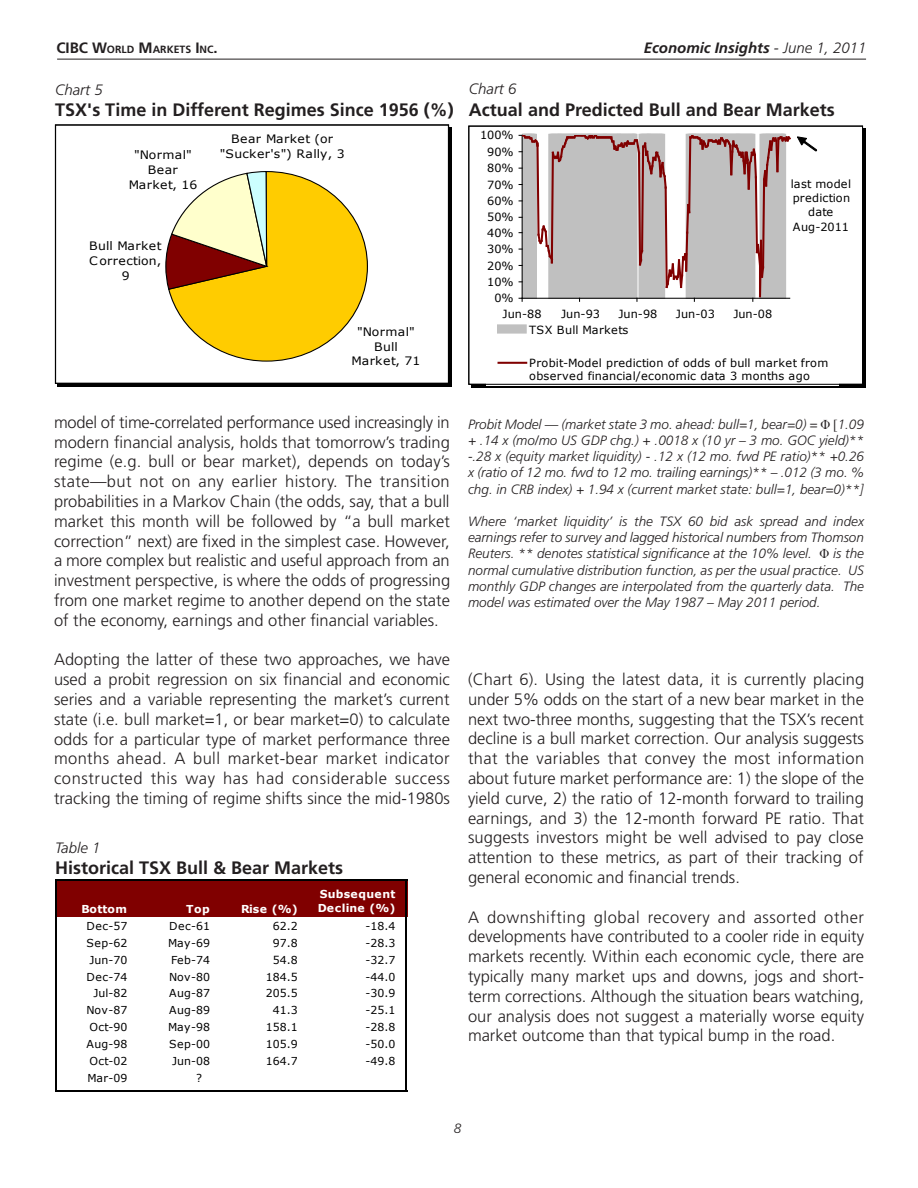
<style>
.page{position:relative;width:918px;height:1188px;background:#fff}
.page>*{position:absolute;margin:0;border:0;box-sizing:border-box;transform-origin:0 0}
.Chart_Title{font:700 18px "Frutiger LT Std";color:#231f20}
.Frutiger_Body_text{font:300 16.5px/19.8px "Frutiger LT Std";color:#231f20;text-align:justify}
.t1{font:italic 700 15px "Frutiger LT Std";color:#231f20}
.Chart_number{font:italic 300 15px "Frutiger LT Std";color:#231f20}
.t2{font:italic 300 13.5px/16.2px "Frutiger LT Std";color:#231f20;text-align:justify}
.t3{font:11.7px/14.9px "Verdana";letter-spacing:.03em;color:#000;text-align:center;scale:1.06 1}
.t4{font:11.25px/14.4px "Verdana";letter-spacing:.015em;color:#000}
.t5{font:10.95px "Verdana";color:#000}
.t6{font:700 10.95px/14px "Verdana";letter-spacing:.02em;color:#fff}
.t7{font:700 10.5px "Frutiger LT Std";color:#231f20}
.s1{font-size:15px}
.s2{font-weight:300}
.s3{font-family:"Times New Roman";font-weight:400;font-style:normal}
</style>
<div class="page">
<hr style="left:57px;top:59px;width:809px;height:1px;background:#231f20">
<div style="left:57px;top:881px;width:350px;height:36px;background:#800000"></div>
<hr style="left:56px;top:880px;width:1px;height:212px;background:#000">
<hr style="left:405px;top:881px;width:2px;height:211px;background:#000">
<hr style="left:57px;top:880px;width:350px;height:1px;background:#000">
<hr style="left:57px;top:1090px;width:350px;height:2px;background:#000">
<hr style="left:863px;top:128px;width:3px;height:259px;background:#000">
<hr style="left:471px;top:384px;width:395px;height:3px;background:#000">
<div style="left:499px;top:326px;width:26px;height:6px;background:#c0c0c0"></div>
<div style="left:497px;top:324px;width:30px;height:10px;border:3px solid #c0c0c0"></div>
<hr style="left:499px;top:362px;width:27px;height:2px;background:#800000">
<div style="left:468px;top:126px;width:395px;height:259px;border:1px solid #000"></div>
<svg style="left:519px;top:134px;width:299px;height:167px"></svg>
<hr style="left:449px;top:127px;width:3px;height:260px;background:#000">
<hr style="left:58px;top:383px;width:394px;height:4px;background:#000">
<svg style="left:165px;top:171px;width:203px;height:191px"></svg>
<div style="left:55px;top:124px;width:394px;height:260px;border:1px solid #000"></div>
<p class="t7" style="left:56px;top:43px;width:163px"><span class="s1">CIBC W</span>orld <span class="s1">M</span>arkets <span class="s1">I</span>nc<span class="s1">.</span></p>
<p class="t1" style="left:644px;top:39px;width:224px">Economic Insights <span class="s2">- June 1, 2011</span></p>
<p class="Chart_number" style="left:469px;top:81px;width:49px">Chart 6</p>
<p class="Chart_Title" style="left:469px;top:99px;width:367px">Actual and Predicted Bull and Bear Markets</p>
<p class="Chart_number" style="left:55px;top:81px;width:49px">Chart 5</p>
<p class="Chart_Title" style="left:55px;top:99px;width:400px">TSX's Time in Different Regimes Since 1956 (%)</p>
<p class="t3" style="left:129px;top:147px;width:66px">"Normal"<br>Bear<br>Market, 16</p>
<p class="t3" style="left:89px;top:238px;width:70px">Bull Market<br>Correction,<br>9</p>
<p class="t3" style="left:220px;top:131px;width:119px">Bear Market (or "Sucker's") Rally, 3</p>
<p class="t3" style="left:352px;top:324px;width:66px">"Normal"<br>Bull<br>Market, 71</p>
<p class="Frutiger_Body_text" style="left:54px;top:413px;width:398px">model of time-correlated performance used increasingly in modern financial analysis, holds that tomorrow’s trading regime (e.g. bull or bear market), depends on today’s state—but not on any earlier history. The transition probabilities in a Markov Chain (the odds, say, that a bull market this month will be followed by “a bull market correction” next) are fixed in the simplest case. However, a more complex but realistic and useful approach from an investment perspective, is where the odds of progressing from one market regime to another depend on the state of the economy, earnings and other financial variables.</p>
<p class="Frutiger_Body_text" style="left:54px;top:650px;width:398px">Adopting the latter of these two approaches, we have used a probit regression on six financial and economic series and a variable representing the market’s current state (i.e. bull market=1, or bear market=0) to calculate odds for a particular type of market performance three months ahead. A bull market-bear market indicator constructed this way has had considerable success tracking the timing of regime shifts since the mid-1980s</p>
<p class="Chart_number" style="left:55px;top:839px;width:47px">Table 1</p>
<p class="Chart_Title" style="left:55px;top:857px;width:290px">Historical TSX Bull &amp; Bear Markets</p>
<p class="t6" style="left:82px;top:901px;width:47px">Bottom</p>
<p class="t6" style="left:186px;top:901px;width:25px">Top</p>
<p class="t6" style="left:241px;top:901px;width:58px">Rise (%)</p>
<p class="t6" style="left:318px;top:886px;width:79px">Subsequent<br>Decline (%)</p>
<p class="t5" style="left:87px;top:919px;width:42px">Dec-57</p>
<p class="t5" style="left:169px;top:919px;width:42px">Dec-61</p>
<p class="t5" style="left:273px;top:919px;width:26px">62.2</p>
<p class="t5" style="left:366px;top:919px;width:31px">-18.4</p>
<p class="t5" style="left:87px;top:936px;width:42px">Sep-62</p>
<p class="t5" style="left:168px;top:936px;width:43px">May-69</p>
<p class="t5" style="left:273px;top:936px;width:26px">97.8</p>
<p class="t5" style="left:366px;top:936px;width:31px">-28.3</p>
<p class="t5" style="left:90px;top:953px;width:39px">Jun-70</p>
<p class="t5" style="left:171px;top:953px;width:40px">Feb-74</p>
<p class="t5" style="left:273px;top:953px;width:26px">54.8</p>
<p class="t5" style="left:366px;top:953px;width:31px">-32.7</p>
<p class="t5" style="left:87px;top:970px;width:42px">Dec-74</p>
<p class="t5" style="left:169px;top:970px;width:42px">Nov-80</p>
<p class="t5" style="left:266px;top:970px;width:33px">184.5</p>
<p class="t5" style="left:366px;top:970px;width:31px">-44.0</p>
<p class="t5" style="left:94px;top:987px;width:35px">Jul-82</p>
<p class="t5" style="left:169px;top:987px;width:42px">Aug-87</p>
<p class="t5" style="left:266px;top:987px;width:33px">205.5</p>
<p class="t5" style="left:366px;top:987px;width:31px">-30.9</p>
<p class="t5" style="left:87px;top:1003px;width:42px">Nov-87</p>
<p class="t5" style="left:169px;top:1003px;width:42px">Aug-89</p>
<p class="t5" style="left:273px;top:1003px;width:26px">41.3</p>
<p class="t5" style="left:366px;top:1003px;width:31px">-25.1</p>
<p class="t5" style="left:90px;top:1020px;width:39px">Oct-90</p>
<p class="t5" style="left:168px;top:1020px;width:43px">May-98</p>
<p class="t5" style="left:266px;top:1020px;width:33px">158.1</p>
<p class="t5" style="left:366px;top:1020px;width:31px">-28.8</p>
<p class="t5" style="left:87px;top:1037px;width:42px">Aug-98</p>
<p class="t5" style="left:169px;top:1037px;width:42px">Sep-00</p>
<p class="t5" style="left:266px;top:1037px;width:33px">105.9</p>
<p class="t5" style="left:366px;top:1037px;width:31px">-50.0</p>
<p class="t5" style="left:90px;top:1054px;width:39px">Oct-02</p>
<p class="t5" style="left:172px;top:1054px;width:39px">Jun-08</p>
<p class="t5" style="left:266px;top:1054px;width:33px">164.7</p>
<p class="t5" style="left:366px;top:1054px;width:31px">-49.8</p>
<p class="t5" style="left:88px;top:1071px;width:41px">Mar-09</p>
<p class="t5" style="left:196px;top:1071px;width:7px">?</p>
<p class="t4" style="left:480px;top:128px;width:35px">100%</p>
<p class="t4" style="left:487px;top:144px;width:28px">90%</p>
<p class="t4" style="left:487px;top:161px;width:28px">80%</p>
<p class="t4" style="left:487px;top:177px;width:28px">70%</p>
<p class="t4" style="left:487px;top:193px;width:28px">60%</p>
<p class="t4" style="left:487px;top:210px;width:28px">50%</p>
<p class="t4" style="left:487px;top:225px;width:28px">40%</p>
<p class="t4" style="left:487px;top:242px;width:28px">30%</p>
<p class="t4" style="left:487px;top:258px;width:28px">20%</p>
<p class="t4" style="left:487px;top:274px;width:28px">10%</p>
<p class="t4" style="left:494px;top:291px;width:21px">0%</p>
<p class="t4" style="left:791px;top:176px;width:62px;text-align:center">last model prediction date<br>Aug-2011</p>
<p class="t4" style="left:503px;top:306px;width:40px">Jun-88</p>
<p class="t4" style="left:561px;top:306px;width:40px">Jun-93</p>
<p class="t4" style="left:619px;top:306px;width:40px">Jun-98</p>
<p class="t4" style="left:676px;top:306px;width:40px">Jun-03</p>
<p class="t4" style="left:733px;top:306px;width:40px">Jun-08</p>
<p class="t4" style="left:529px;top:322px;width:101px">TSX Bull Markets</p>
<p class="t4" style="left:529px;top:356px;width:301px;line-height:13.4px">Probit-Model prediction of odds of bull market from observed financial/economic data 3 months ago</p>
<p class="t2" style="left:468px;top:416px;width:398px">Probit Model — (market state 3 mo. ahead: bull=1, bear=0) = <span class="s3">Φ [</span>1.09 + .14 x (mo/mo US GDP chg.) + .0018 x (10 yr – 3 mo. GOC yield)** -.28 x (equity market liquidity) - .12 x (12 mo. fwd PE ratio)** +0.26 x (ratio of 12 mo. fwd to 12 mo. trailing earnings)** – .012 (3 mo. % chg. in CRB index) + 1.94 x (current market state: bull=1, bear=0)**]</p>
<p class="t2" style="left:468px;top:513px;width:398px">Where ‘market liquidity’ is the TSX 60 bid ask spread and index earnings refer to survey and lagged historical numbers from Thomson Reuters. ** denotes statistical significance at the 10% level. <span class="s3">Φ</span> is the normal cumulative distribution function, as per the usual practice. US monthly GDP changes are interpolated from the quarterly data. The model was estimated over the May 1987 – May 2011 period.</p>
<p class="Frutiger_Body_text" style="left:468px;top:670px;width:398px">(Chart 6). Using the latest data, it is currently placing under 5% odds on the start of a new bear market in the next two-three months, suggesting that the TSX’s recent decline is a bull market correction. Our analysis suggests that the variables that convey the most information about future market performance are: 1) the slope of the yield curve, 2) the ratio of 12-month forward to trailing earnings, and 3) the 12-month forward PE ratio. That suggests investors might be well advised to pay close attention to these metrics, as part of their tracking of general economic and financial trends.</p>
<p class="Frutiger_Body_text" style="left:468px;top:907px;width:398px">A downshifting global recovery and assorted other developments have contributed to a cooler ride in equity markets recently. Within each economic cycle, there are typically many market ups and downs, jogs and short&shy;term corrections. Although the situation bears watching, our analysis does not suggest a materially worse equity market outcome than that typical bump in the road.</p>
</div>
